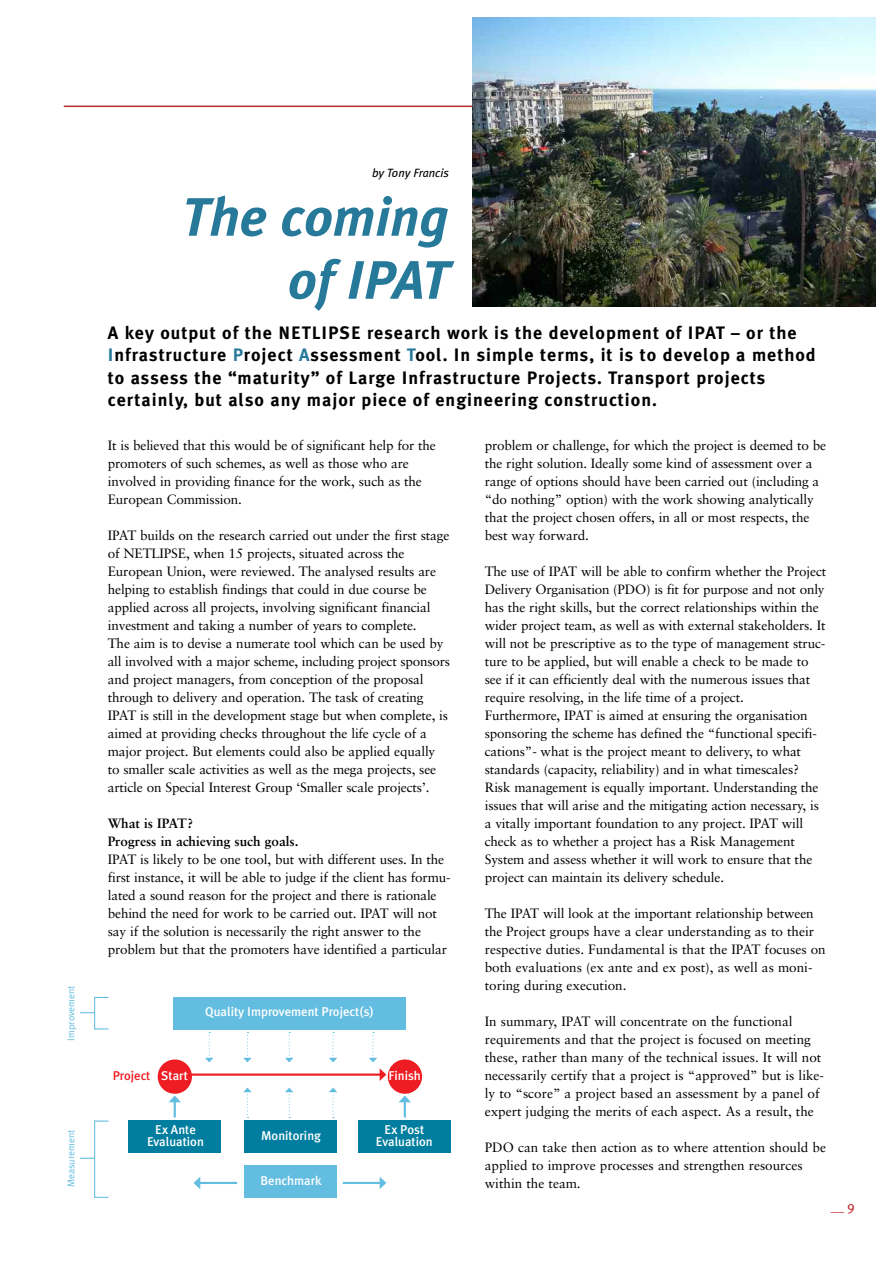
<style>
.page{position:relative;width:893px;height:1263px;background:#fff}
.page>*{position:absolute;margin:0;border:0;box-sizing:border-box;transform-origin:0 0}
.t1{font:italic 700 54px/63px "Meta Plus";color:#27799a;text-align:right}
.t2{font:700 18px/22.5px "Meta Plus";letter-spacing:.055em;color:#000}
.t3{font:13.5px/18px "Sabon";letter-spacing:-.01em;color:#000}
.t4{font:13.5px/18px "Sabon Bold Os F";color:#000}
.t5{font:13.5px "Meta Plus";color:#bf2b30}
.t6{font:500 12.75px/11.4px "Meta Plus";color:#fff;text-align:center}
.t7{font:500 12.75px "Meta Plus";color:#ee1d23}
.t8{font:italic 12px "Meta Plus";color:#000}
.t9{font:9.9px "Meta Plus Normal";color:#62bde0}
.s1{color:#27799a}
.s2{color:#fff}
</style>
<div class="page">
<hr style="left:64px;top:106px;width:765px;height:1px;background:#bf2b30">
<div style="left:173px;top:997px;width:233px;height:32px;background:#62bde0"></div>
<div style="left:244px;top:1166px;width:93px;height:32px;background:#62bde0"></div>
<div style="left:244px;top:1120px;width:93px;height:33px;background:#007d9f"></div>
<div style="left:358px;top:1120px;width:93px;height:33px;background:#007d9f"></div>
<div style="left:128px;top:1120px;width:93px;height:33px;background:#007d9f"></div>
<div style="left:158px;top:1059px;width:34px;height:35px;background:#ee1d23;border-radius:50%"></div>
<hr style="left:191px;top:1073px;width:191px;height:3px;background:#ee1d23">
<svg style="left:380px;top:1068px;width:6px;height:13px"></svg>
<hr style="left:343px;top:1182px;width:39px;height:2px;background:#62bde0">
<svg style="left:380px;top:1177px;width:6px;height:12px"></svg>
<hr style="left:198px;top:1182px;width:39px;height:2px;background:#62bde0">
<svg style="left:193px;top:1177px;width:7px;height:12px"></svg>
<svg style="left:285px;top:1088px;width:8px;height:30px"></svg>
<svg style="left:243px;top:1088px;width:9px;height:30px"></svg>
<svg style="left:329px;top:1088px;width:8px;height:30px"></svg>
<svg style="left:168px;top:1095px;width:13px;height:22px"></svg>
<svg style="left:285px;top:1032px;width:8px;height:30px"></svg>
<svg style="left:243px;top:1032px;width:9px;height:30px"></svg>
<svg style="left:329px;top:1032px;width:8px;height:30px"></svg>
<svg style="left:205px;top:1032px;width:8px;height:30px"></svg>
<svg style="left:369px;top:1032px;width:8px;height:30px"></svg>
<hr style="left:94px;top:997px;width:1px;height:32px;background:#62bde0">
<hr style="left:94px;top:1120px;width:1px;height:78px;background:#62bde0">
<svg style="left:94px;top:997px;width:15px;height:1px"></svg>
<svg style="left:95px;top:1028px;width:14px;height:1px"></svg>
<svg style="left:80px;top:1012px;width:14px;height:1px"></svg>
<svg style="left:94px;top:1120px;width:15px;height:1px"></svg>
<svg style="left:94px;top:1197px;width:15px;height:1px"></svg>
<svg style="left:80px;top:1158px;width:14px;height:1px"></svg>
<div style="left:388px;top:1059px;width:34px;height:35px;background:#ee1d23;border-radius:50%"></div>
<svg style="left:399px;top:1095px;width:12px;height:22px"></svg>
<img style="left:472px;top:17px;width:404px;height:289px">
<p class="t9" style="left:65px;top:1040px;width:56px;rotate:-90deg">Improvement</p>
<p class="t9" style="left:65px;top:1187px;width:59px;rotate:-90deg">Measurement</p>
<p class="t8" style="left:372px;top:166px;width:78px">by Tony Francis</p>
<h1 class="t1" style="left:181px;top:186px;width:269px">The coming of IPAT</h1>
<p class="t2" style="left:108px;top:321px;width:710px">A key output of the NETLIPSE research work is the development of IPAT – or the <span class="s1">I</span>nfrastructure <span class="s1">P</span>roject <span class="s1">A</span>ssessment <span class="s1">T</span>ool. In simple terms, it is to develop a method to assess the “maturity” of Large Infrastructure Projects. Transport projects certainly, but also any major piece of engineering construction.</p>
<p class="t3" style="left:108px;top:437px;width:330px">It is believed that this would be of significant help for the promoters of such schemes, as well as those who are involved in providing finance for the work, such as the European Commission.</p>
<p class="t3" style="left:108px;top:527px;width:344px">IPAT builds on the research carried out under the first stage of NETLIPSE, when 15 projects, situated across the European Union, were reviewed. The analysed results are helping to establish findings that could in due course be applied across all projects, involving significant financial investment and taking a number of years to complete.<br>The aim is to devise a numerate tool which can be used by all involved with a major scheme, including project sponsors and project managers, from conception of the proposal through to delivery and operation. The task of creating IPAT is still in the development stage but when complete, is aimed at providing checks throughout the life cycle of a major project. But elements could also be applied equally to smaller scale activities as well as the mega projects, see article on Special Interest Group ‘Smaller scale projects’.</p>
<p class="t4" style="left:108px;top:815px;width:192px">What is IPAT?<br>Progress in achieving such goals.</p>
<p class="t3" style="left:108px;top:851px;width:344px">IPAT is likely to be one tool, but with different uses. In the first instance, it will be able to judge if the client has formu&shy;lated a sound reason for the project and there is rationale behind the need for work to be carried out. IPAT will not say if the solution is necessarily the right answer to the problem but that the promoters have identified a particular</p>
<p class="t3" style="left:485px;top:437px;width:343px">problem or challenge, for which the project is deemed to be the right solution. Ideally some kind of assessment over a range of options should have been carried out (including a “do nothing” option) with the work showing analytically that the project chosen offers, in all or most respects, the best way forward.</p>
<p class="t3" style="left:485px;top:563px;width:343px">The use of IPAT will be able to confirm whether the Project Delivery Organisation (PDO) is fit for purpose and not only has the right skills, but the correct relationships within the wider project team, as well as with external stakeholders. It will not be prescriptive as to the type of management struc&shy;ture to be applied, but will enable a check to be made to see if it can efficiently deal with the numerous issues that require resolving, in the life time of a project.<br>Furthermore, IPAT is aimed at ensuring the organisation sponsoring the scheme has defined the “functional specifi&shy;cations”- what is the project meant to delivery, to what standards (capacity, reliability) and in what timescales?<br>Risk management is equally important. Understanding the issues that will arise and the mitigating action necessary, is a vitally important foundation to any project. IPAT will check as to whether a project has a Risk Management System and assess whether it will work to ensure that the project can maintain its delivery schedule.</p>
<p class="t3" style="left:485px;top:905px;width:342px">The IPAT will look at the important relationship between the Project groups have a clear understanding as to their respective duties. Fundamental is that the IPAT focuses on both evaluations (ex ante and ex post), as well as moni&shy;toring during execution.</p>
<p class="t3" style="left:485px;top:1013px;width:341px">In summary, IPAT will concentrate on the functional requirements and that the project is focused on meeting these, rather than many of the technical issues. It will not necessarily certify that a project is “approved” but is like&shy;ly to “score” a project based an assessment by a panel of expert judging the merits of each aspect. As a result, the</p>
<p class="t3" style="left:485px;top:1139px;width:343px">PDO can take then action as to where attention should be applied to improve processes and strengthen resources within the team.</p>
<p class="t6" style="left:205px;top:1006px;width:170px">Quality Improvement Project(s)</p>
<p class="t6" style="left:389px;top:1070px;width:34px">Finish</p>
<p class="t7" style="left:113px;top:1068px;width:77px">Project <span class="s2">Start</span></p>
<p class="t6" style="left:147px;top:1124px;width:58px">Ex Ante<br>Evaluation</p>
<p class="t6" style="left:376px;top:1124px;width:58px">Ex Post<br>Evaluation</p>
<p class="t6" style="left:261px;top:1129px;width:62px">Monitoring</p>
<p class="t6" style="left:261px;top:1175px;width:63px">Benchmark</p>
<p class="t5" style="left:831px;top:1199px;width:26px">__ 9</p>
</div>
